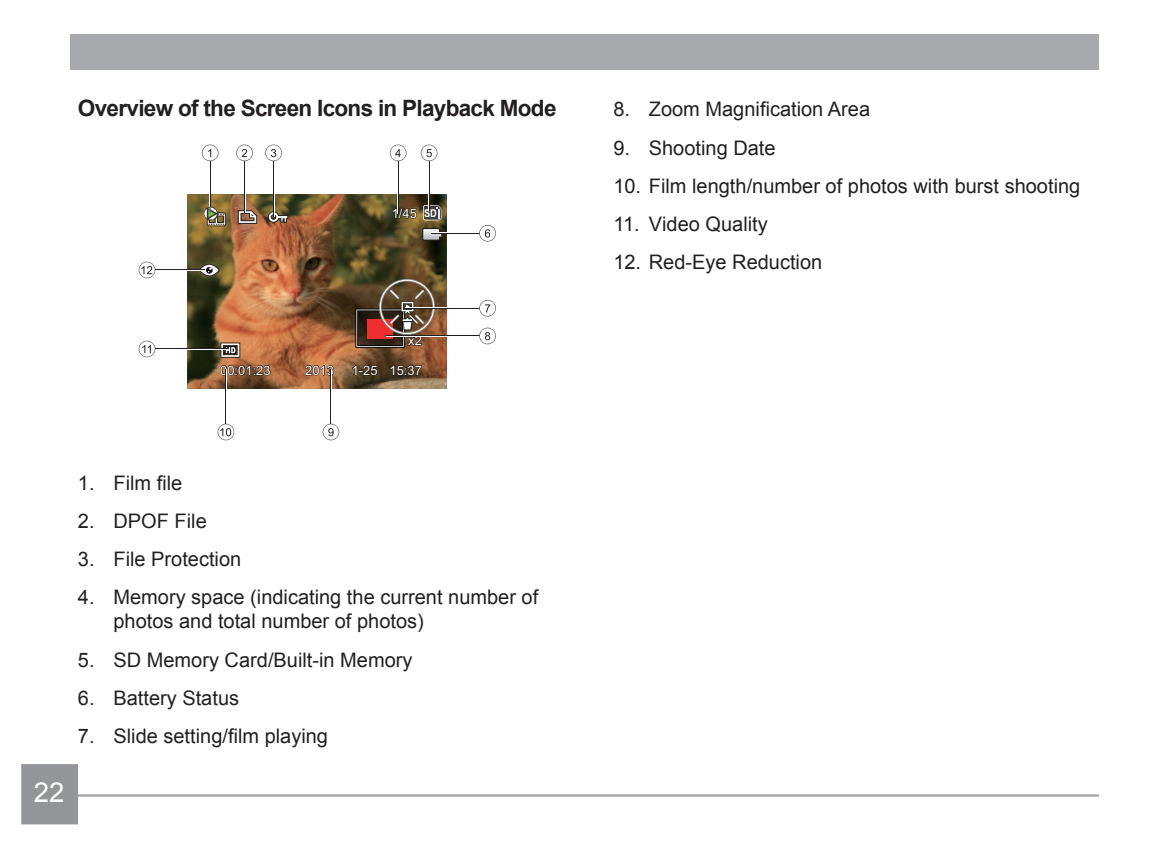
<style>
.page{position:relative;width:1170px;height:851px;background:#fff}
.page>*{position:absolute;margin:0;border:0;box-sizing:border-box;transform-origin:0 0}
.t1{font:27.5px "Arial";color:#fff}
.t2{font:700 22.5px "Arial";letter-spacing:-.03em;color:#231f20}
.t3{font:20px/38.2px "Arial";color:#231f20}
.t4{font:13px "Arial";color:#fff}
.s1{font-weight:700;font-size:10.75px}
</style>
<div class="page">
<hr style="left:78px;top:794px;width:1020px;height:2px;background:#a8a9ad">
<div style="left:23px;top:765px;width:54px;height:58px;background:#939598"></div>
<div style="left:21px;top:764px;width:57px;height:60px;border:2px solid #939598"></div>
<div style="left:71px;top:34px;width:1027px;height:36px;background:#a8a9ad"></div>
<img style="left:187px;top:194px;width:259px;height:194px">
<img style="left:238px;top:210px;width:19px;height:14px">
<svg style="left:239px;top:211px;width:17px;height:12px"></svg>
<img style="left:268px;top:211px;width:20px;height:12px">
<svg style="left:269px;top:212px;width:18px;height:10px"></svg>
<img style="left:207px;top:212px;width:19px;height:14px">
<svg style="left:392px;top:208px;width:25px;height:10px"></svg>
<img style="left:422px;top:228px;width:20px;height:13px">
<svg style="left:423px;top:229px;width:18px;height:10px"></svg>
<svg style="left:423px;top:205px;width:18px;height:15px"></svg>
<img style="left:199px;top:264px;width:21px;height:12px">
<svg style="left:200px;top:265px;width:19px;height:10px"></svg>
<svg style="left:220px;top:365px;width:50px;height:10px"></svg>
<img style="left:220px;top:342px;width:20px;height:16px">
<svg style="left:221px;top:343px;width:18px;height:13px"></svg>
<svg style="left:355px;top:279px;width:79px;height:69px;background:#6e4e3d"></svg>
<svg style="left:305px;top:365px;width:29px;height:10px"></svg>
<svg style="left:352px;top:365px;width:25px;height:10px"></svg>
<hr style="left:330px;top:369px;width:1px;height:57px;background:#fff">
<hr style="left:331px;top:369px;width:1px;height:57px;background:#231f20">
<svg style="left:323px;top:423px;width:16px;height:17px"></svg>
<hr style="left:225px;top:369px;width:2px;height:57px;background:#fff">
<hr style="left:226px;top:369px;width:1px;height:57px;background:#231f20">
<hr style="left:431px;top:232px;width:54px;height:2px;background:#fff">
<hr style="left:431px;top:233px;width:54px;height:1px;background:#231f20">
<hr style="left:405px;top:307px;width:80px;height:2px;background:#fff">
<hr style="left:405px;top:308px;width:80px;height:1px;background:#231f20">
<svg style="left:479px;top:225px;width:17px;height:16px"></svg>
<hr style="left:386px;top:335px;width:99px;height:1px;background:#231f20">
<hr style="left:209px;top:157px;width:2px;height:55px;background:#fff">
<hr style="left:210px;top:157px;width:1px;height:55px;background:#231f20">
<hr style="left:244px;top:157px;width:1px;height:55px;background:#231f20">
<hr style="left:273px;top:157px;width:1px;height:60px;background:#231f20">
<hr style="left:397px;top:157px;width:2px;height:57px;background:#fff">
<hr style="left:398px;top:157px;width:1px;height:57px;background:#231f20">
<hr style="left:428px;top:157px;width:2px;height:53px;background:#fff">
<hr style="left:429px;top:157px;width:1px;height:53px;background:#231f20">
<svg style="left:421px;top:145px;width:16px;height:16px"></svg>
<svg style="left:236px;top:145px;width:17px;height:16px"></svg>
<svg style="left:202px;top:145px;width:16px;height:16px"></svg>
<hr style="left:148px;top:269px;width:57px;height:2px;background:#fff">
<hr style="left:148px;top:270px;width:57px;height:1px;background:#231f20">
<svg style="left:218px;top:423px;width:16px;height:17px"></svg>
<svg style="left:479px;top:327px;width:17px;height:17px"></svg>
<svg style="left:139px;top:262px;width:16px;height:16px"></svg>
<svg style="left:479px;top:300px;width:17px;height:16px"></svg>
<hr style="left:148px;top:348px;width:79px;height:1px;background:#fff">
<hr style="left:148px;top:349px;width:79px;height:1px;background:#231f20">
<svg style="left:139px;top:340px;width:16px;height:17px"></svg>
<svg style="left:265px;top:145px;width:17px;height:16px"></svg>
<svg style="left:390px;top:145px;width:16px;height:16px"></svg>
<img style="left:204px;top:207px;width:21px;height:18px">
<p class="t2" style="left:78px;top:93px;width:480px">Overview of the Screen Icons in Playback Mode</p>
<p class="t4" style="left:391px;top:205px;width:47px">1/45 <span class="s1">SD</span></p>
<p class="t4" style="left:220px;top:362px;width:52px">00:01:23</p>
<p class="t4" style="left:305px;top:362px;width:30px">2013</p>
<p class="t4" style="left:351px;top:361px;width:27px">1-25</p>
<p class="t4" style="left:408px;top:332px;width:15px">x2</p>
<p class="t4" style="left:389px;top:362px;width:34px">15:37</p>
<h1 class="t1" style="left:34px;top:773px;width:32px">22</h1>
<p class="t3" style="left:78px;top:464px;width:106px">1 . Film file</p>
<p class="t3" style="left:78px;top:502px;width:130px">2. DPOF File</p>
<p class="t3" style="left:78px;top:540px;width:165px">3. File Protection</p>
<p class="t3" style="left:113px;top:585px;width:426px;line-height:24px;text-indent:-35px">4. Memory space (indicating the current number of photos and total number of photos)</p>
<p class="t3" style="left:78px;top:640px;width:336px">5. SD Memory Card/Built-in Memory</p>
<p class="t3" style="left:78px;top:678px;width:163px">6. Battery Status</p>
<p class="t3" style="left:78px;top:717px;width:251px">7. Slide setting/film playing</p>
<p class="t3" style="left:613px;top:90px;width:258px">8. Zoom Magnification Area</p>
<p class="t3" style="left:613px;top:129px;width:468px">9. Shooting Date<br>1 0. Film length/number of photos with burst shooting<br>11 . Video Quality<br>1 2. Red-Eye Reduction</p>
</div>
